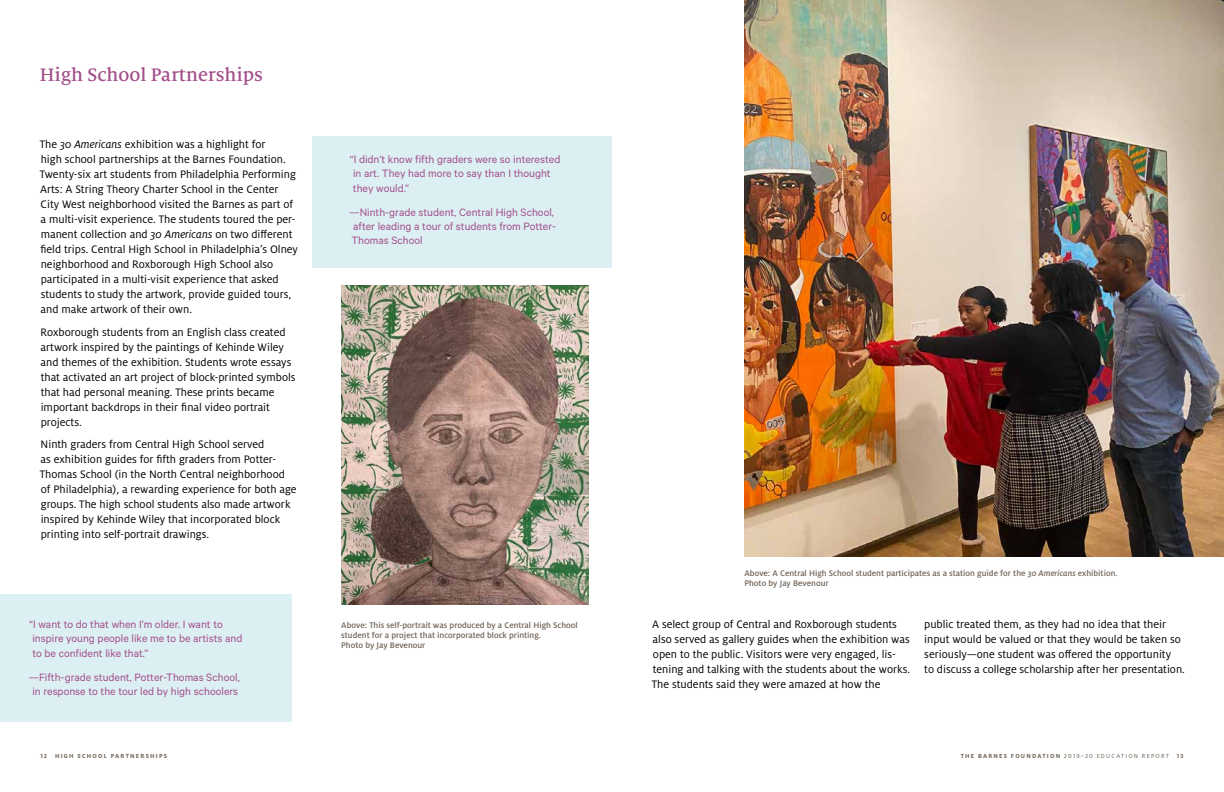
<style>
.page{position:relative;width:1224px;height:792px;background:#fff}
.page>*{position:absolute;margin:0;border:0;box-sizing:border-box;transform-origin:0 0}
.t1{font:500 20px "Milo Serif OT";color:#a34f8b}
.t2{font:12px/15px "Milo OT";color:#000}
.t3{font:12px/14.4px "Calibre";color:#a34f8b}
.t4{font:500 9px/10px "Milo OT";color:#6e6256}
.t5{font:6.5px "Milo OT";letter-spacing:.19em;color:#6e6256}
.t6{font:700 6.5px "Milo OT";letter-spacing:.19em;color:#6e6256}
.s1{font-style:italic}
.s2{font-weight:700}
</style>
<div class="page">
<div style="left:0;top:594px;width:291px;height:128px;background:#dcf0f3"></div>
<div style="left:312px;top:137px;width:300px;height:131px;background:#dcf0f3"></div>
<img style="left:341px;top:285px;width:248px;height:319px">
<img style="left:744px;top:0;width:480px;height:557px">
<h1 class="t1" style="left:40px;top:65px;width:225px">High School Partnerships</h1>
<p class="t2" style="left:40px;top:137px;width:260px">The <span class="s1">30 Americans</span> exhibition was a highlight for<br>high school partnerships at the Barnes Foundation.<br>Twenty-six art students from Philadelphia Performing Arts: A String Theory Charter School in the Center City West neighborhood visited the Barnes as part of a multi-visit experience. The students toured the per&shy;manent collection and <span class="s1">30 Americans</span> on two different field trips. Central High School in Philadelphia’s Olney neighborhood and Roxborough High School also participated in a multi-visit experience that asked students to study the artwork, provide guided tours, and make artwork of their own.</p>
<p class="t2" style="left:41px;top:324px;width:256px">Roxborough students from an English class created artwork inspired by the paintings of Kehinde Wiley and themes of the exhibition. Students wrote essays that activated an art project of block-printed symbols that had personal meaning. These prints became important backdrops in their final video portrait projects.</p>
<p class="t2" style="left:40px;top:437px;width:258px">Ninth graders from Central High School served<br>as exhibition guides for fifth graders from Potter-Thomas School (in the North Central neighborhood of Philadelphia), a rewarding experience for both age groups. The high school students also made artwork inspired by Kehinde Wiley that incorporated block printing into self-portrait drawings.</p>
<p class="t3" style="left:29px;top:617px;width:215px">“I want to do that when I’m older. I want to inspire young people like me to be artists and to be confident like that.”</p>
<p class="t3" style="left:29px;top:669px;width:212px">—Fifth-grade student, Potter-Thomas School, in response to the tour led by high schoolers</p>
<p class="t3" style="left:350px;top:152px;width:212px">“I didn’t know fifth graders were so interested in art. They had more to say than I thought they would.”</p>
<p class="t3" style="left:350px;top:204px;width:208px">—Ninth-grade student, Central High School, after leading a tour of students from Potter-<br>Thomas School</p>
<p class="t4" style="left:341px;top:620px;width:238px">Above: This self-portrait was produced by a Central High School student for a project that incorporated block printing.<br>Photo by Jay Bevenour</p>
<p class="t4" style="left:744px;top:568px;width:375px">Above: A Central High School student participates as a station guide for the <span class="s1">30 Americans</span> exhibition.<br>Photo by Jay Bevenour</p>
<p class="t2" style="left:652px;top:617px;width:260px">A select group of Central and Roxborough students also served as gallery guides when the exhibition was open to the public. Visitors were very engaged, lis&shy;tening and talking with the students about the works.<br>The students said they were amazed at how the</p>
<p class="t2" style="left:924px;top:617px;width:262px">public treated them, as they had no idea that their input would be valued or that they would be taken so seriously—one student was offered the opportunity<br>to discuss a college scholarship after her presentation.</p>
<p class="t6" style="left:40px;top:752px;width:128px">12 HI GH SCHOOL PARTNERSHI PS</p>
<p class="t5" style="left:961px;top:752px;width:224px"><span class="s2">THE BARNES FOUNDATI ON</span> 2019–20 EDUCATION REPORT <span class="s2">13</span></p>
</div>
